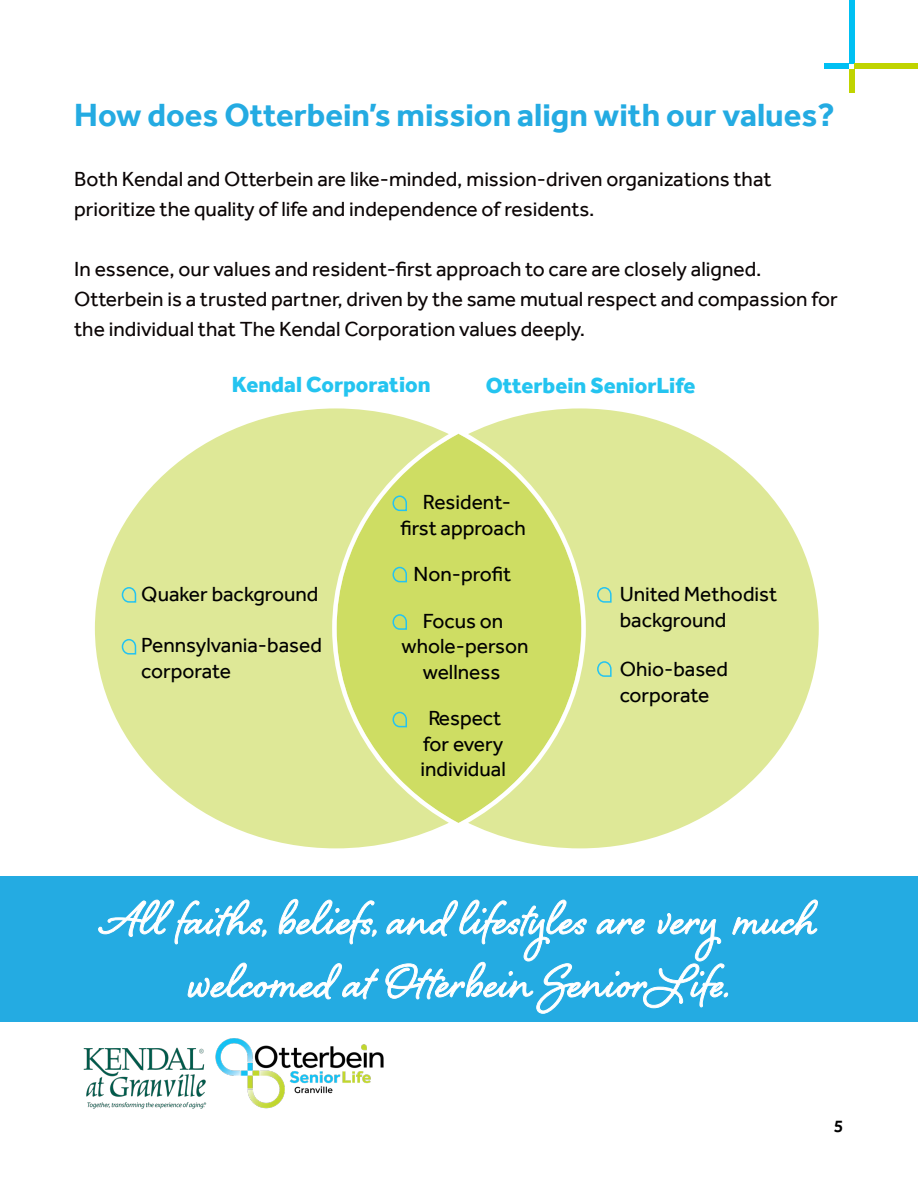
<style>
.page{position:relative;width:918px;height:1188px;background:#fff}
.page>*{position:absolute;margin:0;border:0;box-sizing:border-box;transform-origin:0 0}
.t1{font:60px/63px "Shelby";letter-spacing:.02em;color:#fff;text-align:center}
.t2{font:700 33px "Effra";color:#24abe2}
.t3{font:800 22.5px "Effra";color:#24c4f0}
.t4{font:21px/30px "Effra";color:#0b0505}
.t5{font:21px/25.5px "Effra";color:#000}
.t6{font:500 18px "Effra";color:#000}
</style>
<div class="page">
<div style="left:849px;top:0;width:6px;height:63px;background:#00c0f3"></div>
<div style="left:849px;top:69px;width:6px;height:23px;background:#c0d400"></div>
<div style="left:855px;top:63px;width:63px;height:6px;background:#c0d400"></div>
<div style="left:825px;top:63px;width:24px;height:6px;background:#00c0f3"></div>
<img style="left:83px;top:1047px;width:124px;height:62px">
<img style="left:215px;top:1038px;width:169px;height:71px">
<svg style="left:94px;top:408px;width:725px;height:441px"></svg>
<svg style="left:121px;top:586px;width:16px;height:17px"></svg>
<svg style="left:596px;top:586px;width:16px;height:17px"></svg>
<svg style="left:596px;top:660px;width:16px;height:18px"></svg>
<svg style="left:121px;top:638px;width:16px;height:17px"></svg>
<svg style="left:392px;top:495px;width:16px;height:17px"></svg>
<svg style="left:392px;top:566px;width:16px;height:17px"></svg>
<svg style="left:392px;top:613px;width:16px;height:18px"></svg>
<svg style="left:392px;top:711px;width:16px;height:17px"></svg>
<div style="left:0;top:877px;width:918px;height:145px;background:#24abe2"></div>
<p class="t2" style="left:74px;top:96px;width:762px">How does Otterbein’s mission align with our values?</p>
<p class="t4" style="left:74px;top:164px;width:699px">Both Kendal and Otterbein are like-minded, mission-driven organizations that prioritize the quality of life and independence of residents.</p>
<p class="t4" style="left:74px;top:254px;width:765px">In essence, our values and resident-first approach to care are closely aligned.<br>Otterbein is a trusted partner, driven by the same mutual respect and compassion for the individual that The Kendal Corporation values deeply.</p>
<p class="t3" style="left:232px;top:371px;width:200px">Kendal Corporation</p>
<p class="t3" style="left:486px;top:372px;width:211px">Otterbein SeniorLife</p>
<p class="t5" style="left:141px;top:581px;width:179px">Quaker background</p>
<p class="t5" style="left:423px;top:489px;width:90px">Resident-</p>
<p class="t5" style="left:400px;top:515px;width:127px">first approach</p>
<p class="t5" style="left:414px;top:561px;width:99px">Non-profit</p>
<p class="t5" style="left:620px;top:581px;width:159px">United Methodist</p>
<p class="t5" style="left:423px;top:608px;width:82px">Focus on</p>
<p class="t5" style="left:620px;top:607px;width:108px">background</p>
<p class="t5" style="left:141px;top:632px;width:182px">Pennsylvania-based corporate</p>
<p class="t5" style="left:402px;top:633px;width:128px;text-align:center">whole-person wellness</p>
<p class="t5" style="left:429px;top:705px;width:74px">Respect</p>
<p class="t5" style="left:423px;top:731px;width:82px">for every</p>
<p class="t5" style="left:420px;top:756px;width:87px">individual</p>
<p class="t5" style="left:620px;top:656px;width:110px">Ohio-based</p>
<p class="t5" style="left:620px;top:682px;width:91px">corporate</p>
<p class="t1" style="left:102px;top:881px;width:716px">All faiths, beliefs, and lifestyles are very much welcomed at Otterbein SeniorLife.</p>
<p class="t6" style="left:834px;top:1116px;width:11px">5</p>
</div>
